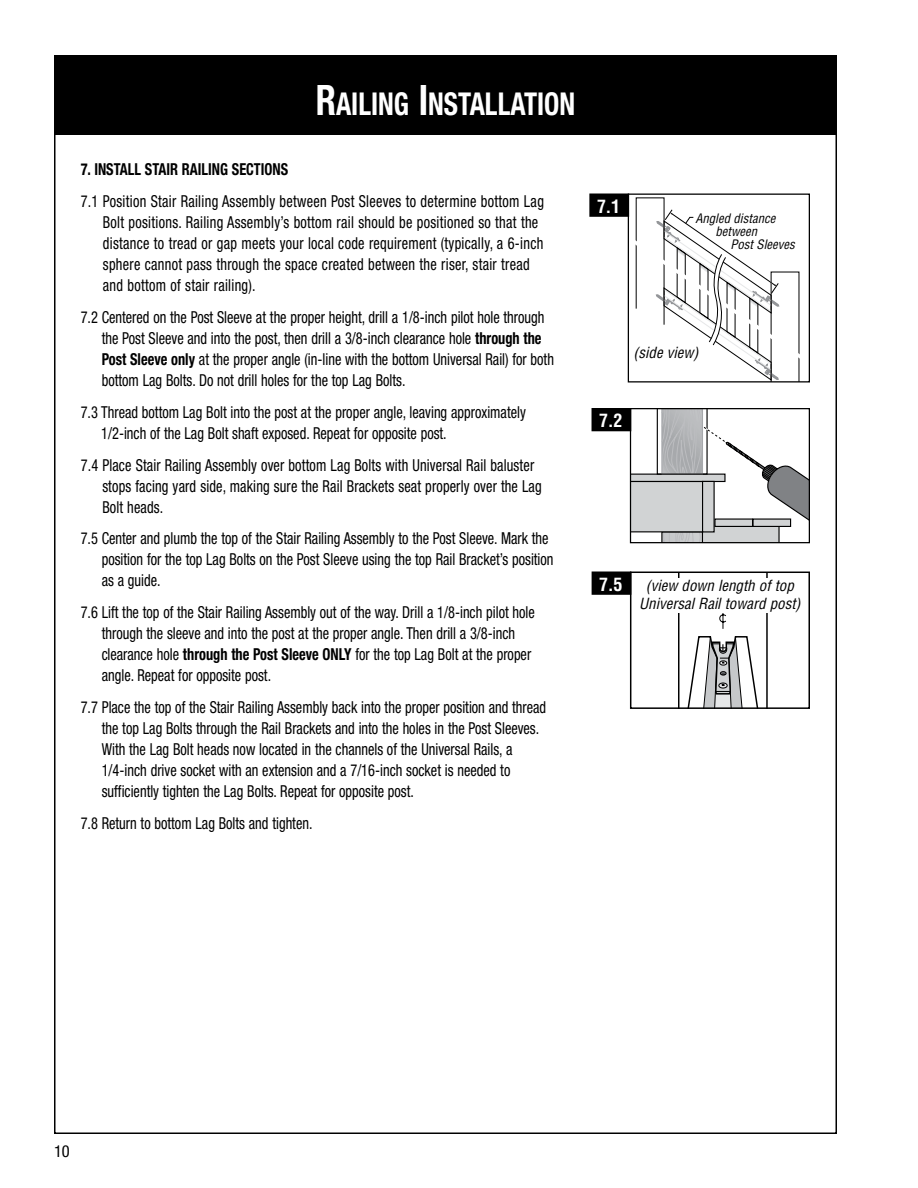
<style>
.page{position:relative;width:918px;height:1188px;background:#fff}
.page>*{position:absolute;margin:0;border:0;box-sizing:border-box;transform-origin:0 0}
.t1{font:700 condensed 31.5px "Helvetica Neue";color:#fff;scale:.87 1}
.t2{font:700 condensed 18px "Helvetica";color:#fff}
.t3{font:condensed 16.5px/21px "Helvetica Neue";color:#000;scale:.87 1}
.t4{font:condensed 16.5px/21px "Helvetica Neue";letter-spacing:.02em;color:#000;scale:.87 1}
.t5{font:700 condensed 16.5px "Helvetica Neue";color:#000;scale:.87 1}
.t6{font:condensed 16.5px "Helvetica Neue";color:#000}
.t7{font:italic condensed 15px/18px "Helvetica";color:#000;text-align:center}
.t8{font:italic condensed 12.75px/12.8px "Helvetica";color:#000;text-align:center}
.s1{font-size:42px}
.s2{font-weight:700}
</style>
<div class="page">
<div style="left:54px;top:55px;width:783px;height:80px;background:#000"></div>
<svg style="left:632px;top:410px;width:176px;height:131px"></svg>
<div style="left:630px;top:408px;width:180px;height:135px;border:1px solid #000"></div>
<div style="left:592px;top:409px;width:39px;height:22px;background:#000"></div>
<div style="left:592px;top:408px;width:39px;height:23px;border:2px solid #000"></div>
<div style="left:590px;top:194px;width:38px;height:22px;background:#000"></div>
<div style="left:589px;top:194px;width:40px;height:23px;border:2px solid #000"></div>
<svg style="left:635px;top:197px;width:165px;height:184px"></svg>
<div style="left:628px;top:194px;width:182px;height:189px;border:1px solid #000"></div>
<div style="left:592px;top:572px;width:39px;height:22px;background:#000"></div>
<div style="left:592px;top:572px;width:39px;height:23px;border:2px solid #000"></div>
<svg style="left:678px;top:575px;width:90px;height:131px"></svg>
<div style="left:630px;top:572px;width:180px;height:137px;border:2px solid #000"></div>
<div style="left:635px;top:578px;width:170px;height:34px;background:#fff"></div>
<h1 class="t1" style="left:316px;top:84px;width:300px"><span class="s1">R</span>AILING <span class="s1">I</span>NSTALLATION</h1>
<p class="t5" style="left:81px;top:159px;width:143px">7. INSTALL STAIR RAILING</p>
<p class="t5" style="left:232px;top:159px;width:66px">SECTIONS</p>
<p class="t4" style="left:103px;top:191px;width:509px;text-indent:-22px">7.1 Position Stair Railing Assembly between Post Sleeves to determine bottom Lag Bolt positions. Railing Assembly’s bottom rail should be positioned so that the distance to tread or gap meets your local code requirement (typically, a 6-inch sphere cannot pass through the space created between the riser, stair tread and bottom of stair railing).</p>
<p class="t3" style="left:102px;top:307px;width:521px;text-indent:-21px">7.2 Centered on the Post Sleeve at the proper height, drill a 1/8-inch pilot hole through the Post Sleeve and into the post, then drill a 3/8-inch clearance hole <span class="s2">through the Post Sleeve only</span> at the proper angle (in-line with the bottom Universal Rail) for both bottom Lag Bolts. Do not drill holes for the top Lag Bolts.</p>
<p class="t3" style="left:101px;top:401px;width:490px;text-indent:-20px">7.3 Thread bottom Lag Bolt into the post at the proper angle, leaving approximately<br>1/2-inch of the Lag Bolt shaft exposed. Repeat for opposite post.</p>
<p class="t3" style="left:102px;top:454px;width:507px;text-indent:-22px">7.4 Place Stair Railing Assembly over bottom Lag Bolts with Universal Rail baluster stops facing yard side, making sure the Rail Brackets seat properly over the Lag<br>Bolt heads.</p>
<p class="t3" style="left:102px;top:528px;width:521px;text-indent:-21px">7.5 Center and plumb the top of the Stair Railing Assembly to the Post Sleeve. Mark the position for the top Lag Bolts on the Post Sleeve using the top Rail Bracket’s position as a guide.</p>
<p class="t3" style="left:102px;top:602px;width:499px;text-indent:-21px">7.6 Lift the top of the Stair Railing Assembly out of the way. Drill a 1/8-inch pilot hole through the sleeve and into the post at the proper angle. Then drill a 3/8-inch clearance hole <span class="s2">through the Post Sleeve only</span> for the top Lag Bolt at the proper angle. Repeat for opposite post.</p>
<p class="t3" style="left:102px;top:697px;width:512px;text-indent:-21px">7.7 Place the top of the Stair Railing Assembly back into the proper position and thread the top Lag Bolts through the Rail Brackets and into the holes in the Post Sleeves.<br>With the Lag Bolt heads now located in the channels of the Universal Rails, a 1/4-inch drive socket with an extension and a 7/16-inch socket is needed to sufficiently tighten the Lag Bolts. Repeat for opposite post.</p>
<p class="t3" style="left:81px;top:812px;width:268px">7.8 Return to bottom Lag Bolts and tighten.</p>
<p class="t2" style="left:597px;top:195px;width:25px">7.1</p>
<p class="t8" style="left:695px;top:212px;width:81px">Angled distance between</p>
<p class="t8" style="left:730px;top:238px;width:66px">Post Sleeves</p>
<p class="t7" style="left:634px;top:344px;width:66px">(side view)</p>
<p class="t2" style="left:599px;top:409px;width:25px">7.2</p>
<p class="t2" style="left:599px;top:573px;width:25px">7.5</p>
<p class="t7" style="left:639px;top:577px;width:163px">(view down length of top<br>Universal Rail toward post)</p>
<p class="t6" style="left:54px;top:1142px;width:17px">10</p>
</div>
